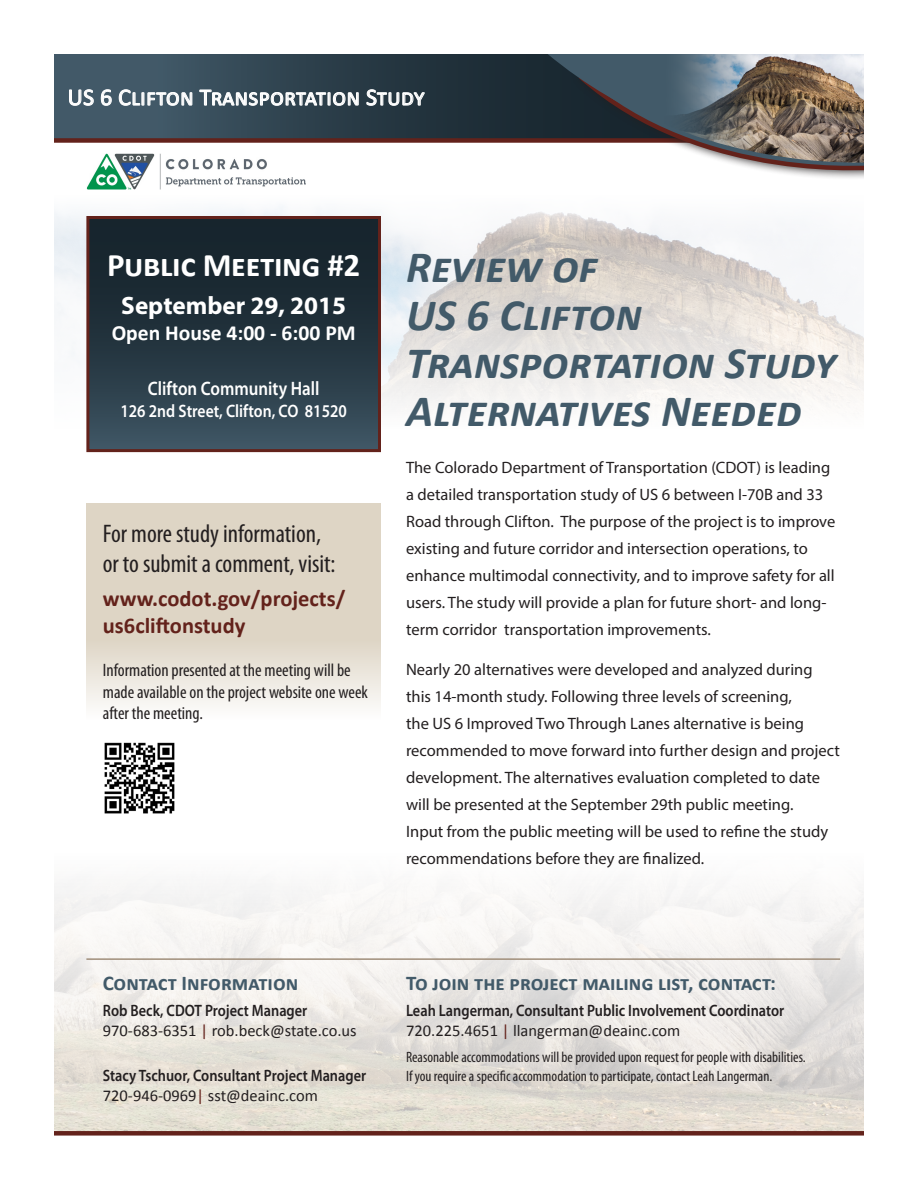
<style>
.page{position:relative;width:918px;height:1188px;background:#fff}
.page>*{position:absolute;margin:0;border:0;box-sizing:border-box;transform-origin:0 0}
.Project_Description{font:italic 700 45px/48px "Calibri";color:#425a69}
.meeting{font:700 33px "Calibri";letter-spacing:-.01em;color:#fff}
.callout_box_body_tex{font:condensed 25.5px/30.6px "Myriad Pro";color:#231f20}
.Date{font:700 25.2px "Myriad Pro";color:#fff}
.figure_name{font:24px "Calibri";letter-spacing:.01em;color:#fff}
.web_address{font:700 22.5px/27px "Calibri";color:#63221b}
.Open_House_Time{font:700 21.6px "Calibri";color:#fff}
.subhead{font:700 21px "Calibri";color:#425a69}
.callout_box_location{font:600 19.5px "Myriad Pro";color:#fff;scale:.87 1}
.callout_box_body_tex-2{font:condensed 18px/21.6px "Myriad Pro";color:#231f20}
.callout_box_location-2{font:600 18px "Myriad Pro";color:#fff;scale:.87 1}
.large_body_text{font:16.5px/27px "Myriad Pro";color:#231f20}
.normal-condensed{font:600 16.5px "Myriad Pro";color:#231f20;scale:.87 1}
.contact_number_email{font:16.5px "Calibri";color:#231f20}
.small_text{font:condensed 15px/19.5px "Myriad Pro";color:#231f20}
.s1{color:#63221b}
</style>
<div class="page">
<img style="left:54px;top:886px;width:810px;height:245px">
<img style="left:54px;top:206px;width:810px;height:247px">
<svg style="left:54px;top:54px;width:493px;height:84px;background:#2e414d"></svg>
<div style="left:54px;top:138px;width:810px;height:5px;background:#63221b"></div>
<svg style="left:547px;top:54px;width:317px;height:124px"></svg>
<img style="left:656px;top:54px;width:208px;height:109px">
<svg style="left:69px;top:89px;width:25px;height:17px"></svg>
<svg style="left:101px;top:89px;width:11px;height:17px"></svg>
<svg style="left:119px;top:89px;width:73px;height:17px"></svg>
<svg style="left:199px;top:90px;width:160px;height:18px;background:#6a7881"></svg>
<svg style="left:366px;top:89px;width:59px;height:17px"></svg>
<img style="left:86px;top:154px;width:220px;height:36px">
<svg style="left:86px;top:503px;width:295px;height:204px;background:#e2dacc"></svg>
<div style="left:54px;top:1131px;width:810px;height:5px;background:#63221b"></div>
<div style="left:88px;top:217px;width:292px;height:234px;background:linear-gradient(to bottom,#101c23,#3a505d)"></div>
<div style="left:86px;top:216px;width:295px;height:236px;border:3px solid #63221b"></div>
<hr style="left:86px;top:958px;width:754px;height:2px;background:#a08e7a">
<img style="left:104px;top:742px;width:71px;height:72px">
<p class="figure_name" style="left:68px;top:82px;width:359px">US 6 Clifton Transportation Study</p>
<p class="meeting" style="left:107px;top:244px;width:255px">Public Meeting #2</p>
<p class="Date" style="left:121px;top:289px;width:226px">September 29, 2015</p>
<p class="Open_House_Time" style="left:112px;top:319px;width:246px">Open House 4:00 - 6:00 PM</p>
<p class="callout_box_location" style="left:148px;top:376px;width:199px">Clifton Community Hall</p>
<p class="callout_box_location-2" style="left:120px;top:399px;width:262px">126 2nd Street, Clifton, CO 81520</p>
<p class="callout_box_body_tex" style="left:103px;top:518px;width:234px">For more study information, or to submit a comment, visit:</p>
<p class="web_address" style="left:103px;top:585px;width:244px">www.codot.gov/projects/ us6cliftonstudy</p>
<p class="callout_box_body_tex-2" style="left:103px;top:659px;width:267px">Information presented at the meeting will be made available on the project website one week after the meeting.</p>
<p class="Project_Description" style="left:406px;top:243px;width:432px">Review of<br>US 6 Clifton<br>Transportation Study<br>Alternatives Needed</p>
<p class="large_body_text" style="left:406px;top:454px;width:431px">The Colorado Department of Transportation (CDOT) is leading a detailed transportation study of US 6 between I-70B and 33<br>Road through Clifton. The purpose of the project is to improve existing and future corridor and intersection operations, to enhance multimodal connectivity, and to improve safety for all users. The study will provide a plan for future short- and long&shy;term corridor transportation improvements.</p>
<p class="large_body_text" style="left:406px;top:655px;width:435px">Nearly 20 alternatives were developed and analyzed during this 14-month study. Following three levels of screening,<br>the US 6 Improved Two Through Lanes alternative is being recommended to move forward into further design and project development. The alternatives evaluation completed to date will be presented at the September 29th public meeting.<br>Input from the public meeting will be used to refine the study recommendations before they are finalized.</p>
<p class="subhead" style="left:103px;top:970px;width:197px">Contact Information</p>
<p class="normal-condensed" style="left:103px;top:1000px;width:237px">Rob Beck, CDOT Project Manager</p>
<p class="contact_number_email" style="left:103px;top:1020px;width:255px">970-683-6351 <span class="s1">|</span> rob.beck@state.co.us</p>
<p class="normal-condensed" style="left:103px;top:1065px;width:304px">Stacy Tschuor, Consultant Project Manager</p>
<p class="contact_number_email" style="left:103px;top:1085px;width:217px">720-946-0969<span class="s1">|</span> sst@deainc.com</p>
<p class="subhead" style="left:406px;top:970px;width:371px">To join the project mailing list, contact:</p>
<p class="normal-condensed" style="left:406px;top:1000px;width:436px">Leah Langerman, Consultant Public Involvement Coordinator</p>
<p class="contact_number_email" style="left:406px;top:1020px;width:276px">720.225.4651 <span class="s1">|</span> llangerman@deainc.com</p>
<p class="small_text" style="left:406px;top:1047px;width:401px">Reasonable accommodations will be provided upon request for people with disabilities.<br>If you require a specific accommodation to participate, contact Leah Langerman.</p>
</div>
